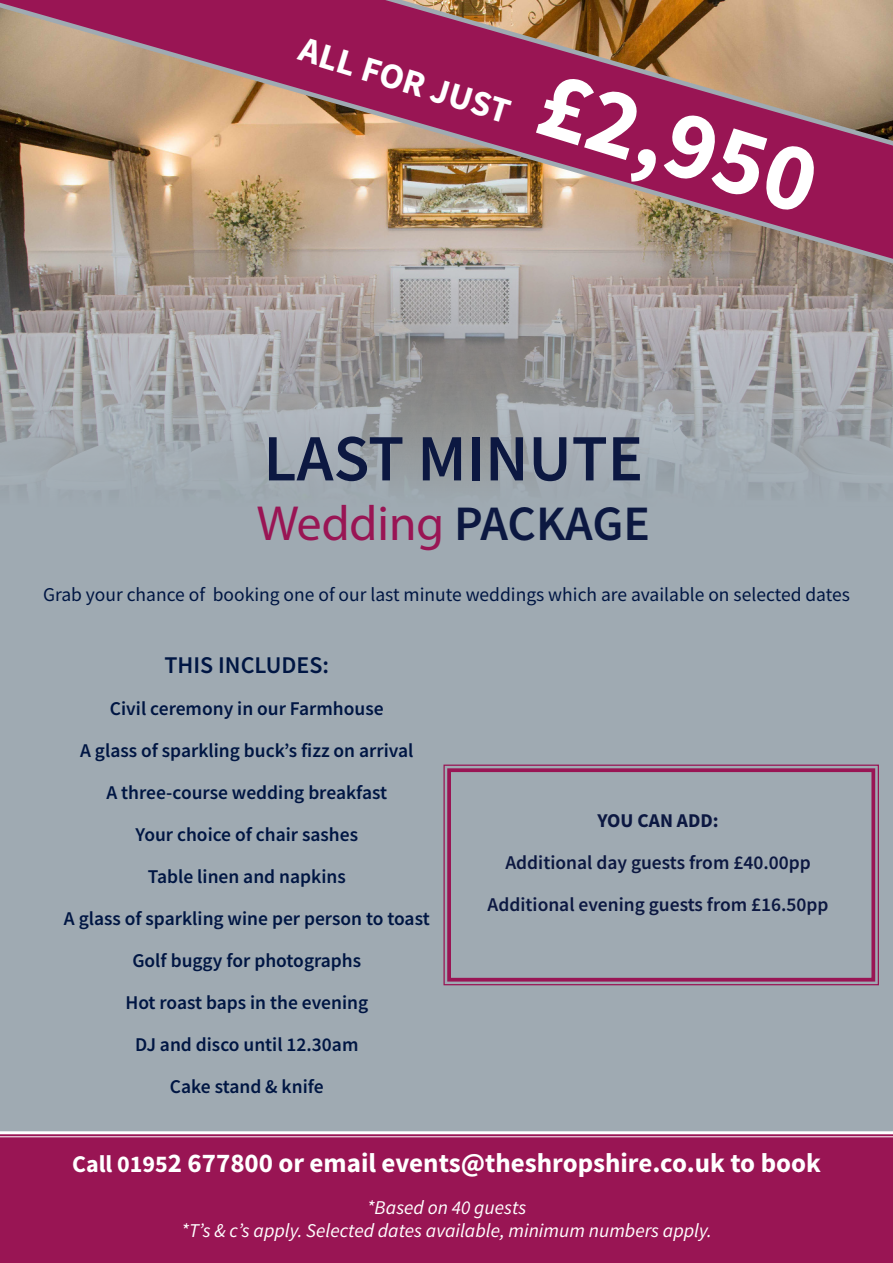
<style>
.page{position:relative;width:893px;height:1263px;background:#fff}
.page>*{position:absolute;margin:0;border:0;box-sizing:border-box;transform-origin:0 0}
.t1{font:700 97.5px "Source Sans Pro";color:#fff}
.t2{font:600 66px "Source Sans Pro";color:#0c1841}
.t3{font:49.5px "Myriad Pro";color:#991554}
.t4{font:700 36px "Source Sans Pro";color:#fff}
.t5{font:700 27px "Source Sans Pro";color:#fff}
.t6{font:600 24px "Source Sans Pro";color:#001643}
.t7{font:600 19.5px "Source Sans Pro";color:#001643}
.t8{font:19.5px "Source Sans Pro";color:#001643}
.t9{font:italic 19.5px "Source Sans Pro";color:#fff}
.t10{font:600 19.5px "Source Sans Pro";color:#0c1841}
.t11{font:700 19.5px "Source Sans Pro";color:#0c1841}
.s1{font-family:"Source Sans Pro";font-weight:600;color:#0c1841}
.s2{font-size:24px}
</style>
<div class="page">
<div style="left:0;top:588px;width:893px;height:542px;background:#9faab2"></div>
<svg style="left:0;top:1130px;width:893px;height:6px"></svg>
<div style="left:0;top:1136px;width:893px;height:127px;background:#991554"></div>
<img style="left:0;top:300px;width:893px;height:288px">
<img style="left:0;top:0;width:893px;height:300px">
<div style="left:443px;top:764px;width:437px;height:222px;background:#9faab2"></div>
<div style="left:447px;top:768px;width:428px;height:213px;border:4px solid #991554"></div>
<p class="t4" style="left:307px;top:25px;width:220px;rotate:17deg">ALL FOR JUST</p>
<p class="t1" style="left:560px;top:37px;width:288px;rotate:17deg">£2,950</p>
<p class="t2" style="left:263px;top:415px;width:381px">LAST MINUTE</p>
<p class="t3" style="left:257px;top:493px;width:395px">Wedding <span class="s1">PACKAGE</span></p>
<p class="t8" style="left:43px;top:583px;width:808px">Grab your chance of booking one of our last minute weddings which are available on selected dates</p>
<p class="t6" style="left:165px;top:649px;width:166px">THIS INCLUDES:</p>
<p class="t7" style="left:110px;top:696px;width:275px">Civil ceremony in our Farmhouse</p>
<p class="t7" style="left:80px;top:738px;width:335px">A glass of sparkling buck’s fizz on arrival</p>
<p class="t7" style="left:106px;top:780px;width:282px">A three-course wedding breakfast</p>
<p class="t7" style="left:136px;top:822px;width:224px">Your choice of chair sashes</p>
<p class="t7" style="left:148px;top:864px;width:199px">Table linen and napkins</p>
<p class="t7" style="left:64px;top:906px;width:367px">A glass of sparkling wine per person to toast</p>
<p class="t7" style="left:132px;top:948px;width:230px">Golf buggy for photographs</p>
<p class="t7" style="left:125px;top:990px;width:244px">Hot roast baps in the evening</p>
<p class="t7" style="left:135px;top:1032px;width:225px">DJ and disco until 12.30am</p>
<p class="t7" style="left:170px;top:1074px;width:155px">Cake stand &amp; knife</p>
<p class="t11" style="left:597px;top:807px;width:123px">YOU CAN ADD:</p>
<p class="t10" style="left:505px;top:849px;width:307px">Additional day guests from £40.00pp</p>
<p class="t10" style="left:487px;top:891px;width:343px">Additional evening guests from £16.50pp</p>
<p class="t5" style="left:72px;top:1144px;width:750px"><span class="s2">Call 0195</span>2 677800 or email events@theshropshire.co.uk to book</p>
<p class="t9" style="left:367px;top:1195px;width:161px">*Based on 40 guests</p>
<p class="t9" style="left:181px;top:1218px;width:532px">*T’s &amp; c’s apply. Selected dates available, minimum numbers apply.</p>
</div>
